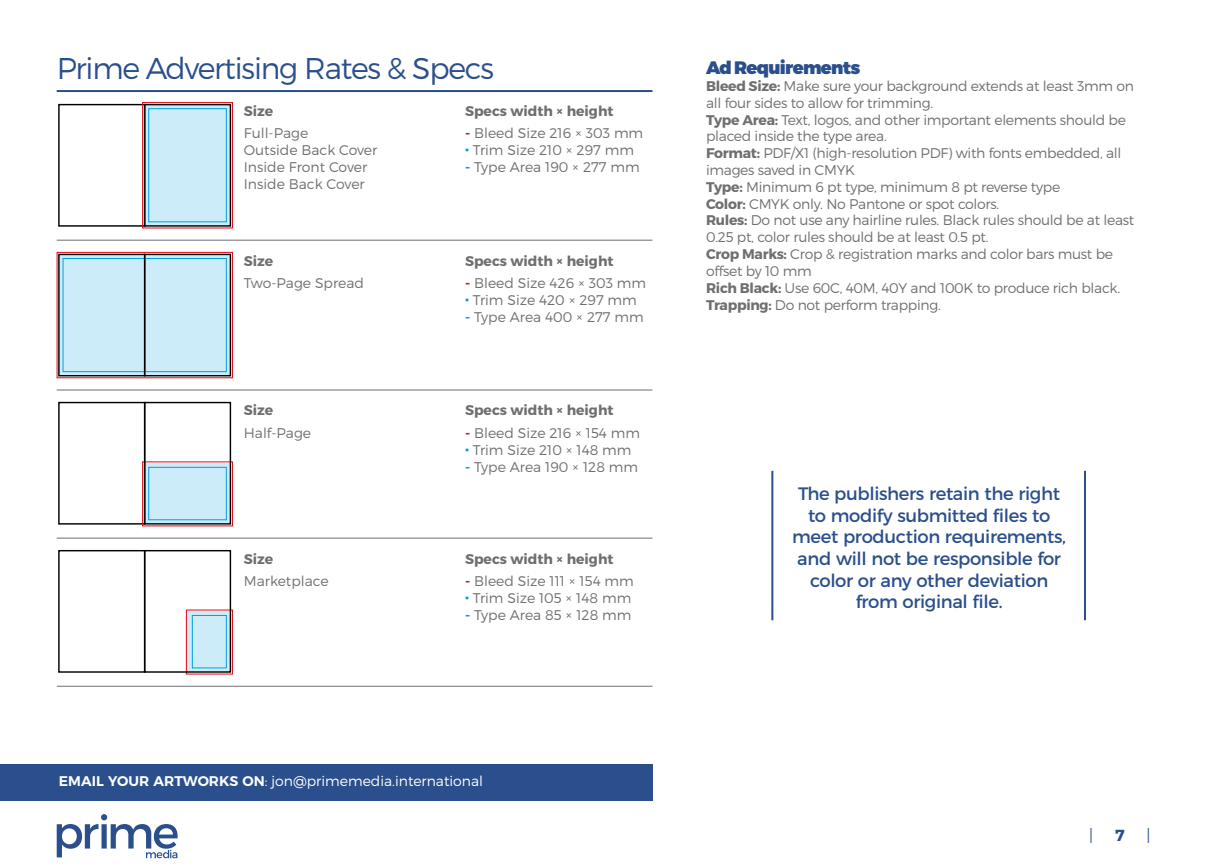
<style>
.page{position:relative;width:1208px;height:868px;background:#fff}
.page>*{position:absolute;margin:0;border:0;box-sizing:border-box;transform-origin:0 0}
.t1{font:300 30px "Montserrat";letter-spacing:-.04em;color:#2a4f8c}
.t2{font:18px/21.6px "Montserrat";letter-spacing:-.02em;color:#2a4f8c;text-align:center}
.t3{font:900 18px "Montserrat";letter-spacing:-.04em;color:#2a4f8c}
.t4{font:300 16px "Montserrat";color:#2a4f8c}
.t5{font:700 16px "Montserrat";color:#2a4f8c}
.t6{font:300 14px/16.8px "Montserrat";letter-spacing:-.02em;color:#706f6f}
.t7{font:300 14px/16.8px "Montserrat";color:#706f6f;text-align:center}
.t8{font:700 14px "Montserrat";color:#706f6f}
.t9{font:300 14px "Montserrat";color:#fff}
.s1{font-weight:700;color:#cd171a}
.s2{font-weight:700;color:#009fe3}
.s3{font-weight:700}
.s4{font-weight:600}
</style>
<div class="page">
<svg style="left:57px;top:814px;width:121px;height:44px"></svg>
<hr style="left:57px;top:90px;width:595px;height:2px;background:#2a4f8c">
<div style="left:145px;top:105px;width:85px;height:121px;background:#cdecf9"></div>
<div style="left:58px;top:104px;width:87px;height:122px;border:1px solid #000"></div>
<div style="left:142px;top:102px;width:91px;height:126px;border:1px solid #e30613"></div>
<div style="left:148px;top:108px;width:79px;height:114px;border:1px solid #009fe3"></div>
<div style="left:144px;top:104px;width:87px;height:122px;border:1px solid #000"></div>
<div style="left:58px;top:254px;width:172px;height:121px;background:#cdecf9"></div>
<div style="left:58px;top:254px;width:87px;height:122px;border:1px solid #000"></div>
<div style="left:57px;top:252px;width:176px;height:126px;border:1px solid #e30613"></div>
<div style="left:63px;top:258px;width:164px;height:114px;border:1px solid #009fe3"></div>
<div style="left:144px;top:254px;width:87px;height:122px;border:1px solid #000"></div>
<div style="left:145px;top:463px;width:85px;height:61px;background:#cdecf9"></div>
<div style="left:58px;top:402px;width:87px;height:122px;border:1px solid #000"></div>
<div style="left:142px;top:461px;width:91px;height:65px;border:1px solid #e30613"></div>
<div style="left:148px;top:467px;width:79px;height:53px;border:1px solid #009fe3"></div>
<div style="left:144px;top:402px;width:87px;height:122px;border:1px solid #000"></div>
<div style="left:187px;top:611px;width:43px;height:60px;background:#cdecf9"></div>
<div style="left:58px;top:550px;width:87px;height:122px;border:1px solid #000"></div>
<div style="left:186px;top:609px;width:47px;height:65px;border:1px solid #e30613"></div>
<div style="left:192px;top:615px;width:35px;height:53px;border:1px solid #009fe3"></div>
<div style="left:144px;top:550px;width:87px;height:122px;border:1px solid #000"></div>
<hr style="left:57px;top:240px;width:595px;height:1px;background:#706f6f">
<hr style="left:57px;top:389px;width:595px;height:1px;background:#706f6f">
<hr style="left:57px;top:685px;width:595px;height:1px;background:#706f6f">
<hr style="left:57px;top:537px;width:595px;height:1px;background:#706f6f">
<div style="left:0;top:764px;width:652px;height:36px;background:#2a4f8c"></div>
<hr style="left:771px;top:471px;width:2px;height:149px;background:#2a4f8c">
<hr style="left:1084px;top:471px;width:2px;height:149px;background:#2a4f8c">
<h1 class="t1" style="left:57px;top:50px;width:439px">Prime Advertising Rates &amp; Specs</h1>
<p class="t8" style="left:244px;top:102px;width:31px">Size</p>
<p class="t7" style="left:244px;top:125px;width:135px;text-align:left">Full-Page<br>Outside Back Cover<br>Inside Front Cover<br>Inside Back Cover</p>
<p class="t8" style="left:465px;top:102px;width:150px">Specs width × height</p>
<p class="t7" style="left:465px;top:125px;width:180px"><span class="s1">-</span> Bleed Size 216 × 303 mm<br>Trim Size 210 × 297 mm</p>
<p class="t7" style="left:465px;top:158px;width:176px"><span class="s2">-</span> Type Area 190 × 277 mm</p>
<p class="t8" style="left:244px;top:252px;width:31px">Size</p>
<p class="t7" style="left:244px;top:274px;width:122px">Two-Page Spread</p>
<p class="t8" style="left:465px;top:252px;width:150px">Specs width × height</p>
<p class="t7" style="left:465px;top:274px;width:183px"><span class="s1">-</span> Bleed Size 426 × 303 mm<br>Trim Size 420 × 297 mm</p>
<p class="t7" style="left:465px;top:308px;width:180px"><span class="s2">-</span> Type Area 400 × 277 mm</p>
<p class="t8" style="left:244px;top:401px;width:31px">Size</p>
<p class="t7" style="left:244px;top:424px;width:69px">Half-Page</p>
<p class="t8" style="left:465px;top:401px;width:150px">Specs width × height</p>
<p class="t7" style="left:465px;top:424px;width:176px"><span class="s1">-</span> Bleed Size 216 × 154 mm<br>Trim Size 210 × 148 mm</p>
<p class="t7" style="left:465px;top:458px;width:174px"><span class="s2">-</span> Type Area 190 × 128 mm</p>
<p class="t8" style="left:244px;top:549px;width:31px">Size</p>
<p class="t7" style="left:244px;top:572px;width:86px">Marketplace</p>
<p class="t8" style="left:465px;top:549px;width:150px">Specs width × height</p>
<p class="t7" style="left:465px;top:572px;width:170px"><span class="s1">-</span> Bleed Size 111 × 154 mm<br>Trim Size 105 × 148 mm</p>
<p class="t7" style="left:465px;top:606px;width:168px"><span class="s2">-</span> Type Area 85 × 128 mm</p>
<p class="t3" style="left:706px;top:56px;width:156px">Ad Requirements</p>
<p class="t6" style="left:706px;top:77px;width:430px"><span class="s3">Bleed Size:</span> Make sure your background extends at least 3mm on all four sides to allow for trimming.<br><span class="s3">Type Area:</span> Text, logos, and other important elements should be placed inside the type area.<br><span class="s3">Format:</span> PDF/X1 (high-resolution PDF) with fonts embedded, all images saved in CMYK<br><span class="s3">Type:</span> Minimum 6 pt type, minimum 8 pt reverse type<br><span class="s3">Color:</span> CMYK only. No Pantone or spot colors.<br><span class="s3">Rules:</span> Do not use any hairline rules. Black rules should be at least 0.25 pt, color rules should be at least 0.5 pt.<br><span class="s3">Crop Marks:</span> Crop &amp; registration marks and color bars must be offset by 10 mm<br><span class="s3">Rich Black:</span> Use 60C, 40M, 40Y and 100K to produce rich black.<br><span class="s3">Trapping:</span> Do not perform trapping.</p>
<p class="t2" style="left:792px;top:481px;width:275px">The publishers retain the right to modify submitted files to meet production requirements, and will not be responsible for color or any other deviation from original file.</p>
<p class="t9" style="left:59px;top:772px;width:426px"><span class="s4">EMAIL YOUR ARTWORKS ON</span>: jon@primemedia.international</p>
<p class="t4" style="left:1089px;top:825px;width:5px">|</p>
<p class="t5" style="left:1115px;top:825px;width:11px">7</p>
<p class="t4" style="left:1146px;top:825px;width:5px">|</p>
</div>
